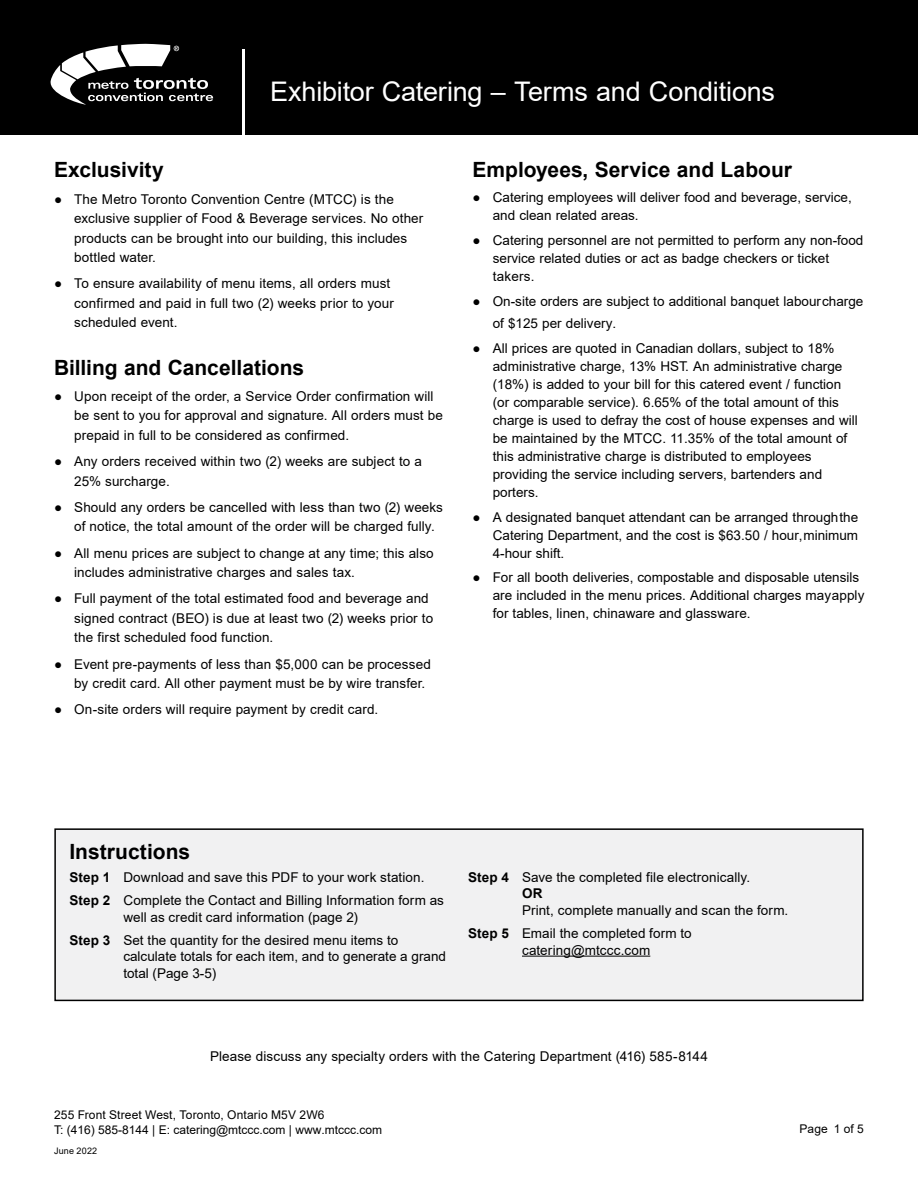
<style>
.page{position:relative;width:918px;height:1188px;background:#fff}
.page>*{position:absolute;margin:0;border:0;box-sizing:border-box;transform-origin:0 0}
.t1{font:27px "Arial";letter-spacing:-.005em;color:#fff}
.t2{font:700 21px "Arial";color:#000}
.P_text{font:13.5px/18px "Arial";letter-spacing:.005em;color:#000}
.t3{font:12px/15px "Arial";color:#000}
.t4{font:9px "Arial";color:#000}
.s1{font-weight:700}
.s2{font-style:inherit}
</style>
<div class="page">
<div style="left:0;top:0;width:918px;height:135px;background:#000"></div>
<svg style="left:50px;top:44px;width:163px;height:61px"></svg>
<hr style="left:242px;top:49px;width:2px;height:86px;background:#fff">
<div style="left:55px;top:829px;width:808px;height:171px;background:#f1f1f2"></div>
<hr style="left:522px;top:956px;width:128px;height:1px;background:#000">
<div style="left:54px;top:828px;width:810px;height:173px;border:2px solid #000"></div>
<h1 class="t1" style="left:270px;top:73px;width:507px">Exhibitor Catering – Terms and Conditions</h1>
<h2 class="t2" style="left:54px;top:155px;width:111px">Exclusivity</h2>
<p class="P_text" style="left:74px;top:189px;width:351px;line-height:19.5px;text-indent:-20px">● The Metro Toronto Convention Centre (MTCC) is the exclusive supplier of Food &amp; Beverage services. No other products can be brought into our building, this includes bottled water.</p>
<p class="P_text" style="left:74px;top:274px;width:321px;line-height:19.5px;text-indent:-20px">● To ensure availability of menu items, all orders must confirmed and paid in full two (2) weeks prior to your scheduled event.</p>
<h2 class="t2" style="left:54px;top:352px;width:252px">Billing and Cancellations</h2>
<p class="P_text" style="left:74px;top:386px;width:370px;line-height:19.5px;text-indent:-20px">● Upon receipt of the order, a Service Order confirmation will be sent to you for approval and signature. All orders must be prepaid in full to be considered as confirmed.</p>
<p class="P_text" style="left:74px;top:451px;width:349px;line-height:19.5px;text-indent:-20px">● Any orders received within two (2) weeks are subject to a<br>25% surcharge.</p>
<p class="P_text" style="left:74px;top:497px;width:370px;line-height:19.5px;text-indent:-20px">● Should any orders be cancelled with less than two (2) weeks of notice, the total amount of the order will be charged fully.</p>
<p class="P_text" style="left:74px;top:543px;width:361px;line-height:19.5px;text-indent:-20px">● All menu prices are subject to change at any time; this also includes administrative charges and sales tax.</p>
<p class="P_text" style="left:74px;top:589px;width:360px;line-height:19.5px;text-indent:-20px">● Full payment of the total estimated food and beverage and signed contract (BEO) is due at least two (2) weeks prior to the first scheduled food function.</p>
<p class="P_text" style="left:74px;top:654px;width:358px;line-height:19.5px;text-indent:-20px">● Event pre-payments of less than $5,000 can be processed by credit card. All other payment must be by wire transfer.</p>
<p class="P_text" style="left:54px;top:700px;width:326px">● On-site orders will require payment by credit card.</p>
<h2 class="t2" style="left:472px;top:155px;width:321px">Employees, Service and Labour</h2>
<p class="P_text" style="left:493px;top:188px;width:361px;text-indent:-20px">● Catering employees will deliver food and beverage, service, and clean related areas.</p>
<p class="P_text" style="left:493px;top:231px;width:372px;text-indent:-20px">● Catering personnel are not permitted to perform any non-food service related duties or act as badge checkers or ticket takers.</p>
<p class="P_text" style="left:493px;top:289px;width:372px;line-height:22.5px;text-indent:-20px">● On-site orders are subject to additional banquet labourcharge of $125 per delivery.</p>
<p class="P_text" style="left:493px;top:339px;width:367px;text-indent:-20px">● All prices are quoted in Canadian dollars, subject to 18% administrative charge, 13% HST. An administrative charge (18%) is added to your bill for this catered event / function (or comparable service). 6.65% of the total amount of this charge is used to defray the cost of house expenses and will be maintained by the MTCC. 11.35% of the total amount of this administrative charge is distributed to employees providing the service including servers, bartenders and porters.</p>
<p class="P_text" style="left:493px;top:508px;width:367px;text-align:justify;text-indent:-20px">● A designated banquet attendant can be arranged throughthe Catering Department, and the cost is $63.50 / hour,minimum 4-hour shift.</p>
<p class="P_text" style="left:493px;top:568px;width:373px;text-indent:-20px">● For all booth deliveries, compostable and disposable utensils are included in the menu prices. Additional charges mayapply for tables, linen, chinaware and glassware.</p>
<h2 class="t2" style="left:69px;top:837px;width:122px">Instructions</h2>
<p class="P_text" style="left:69px;top:868px;width:357px"><span class="s1">Step 1</span> Download and save this PDF to your work station.</p>
<p class="P_text" style="left:123px;top:892px;width:322px;line-height:16.5px;text-indent:-54px"><span class="s1">Step 2</span> Complete the Contact and Billing Information form as well as credit card information (page 2)</p>
<p class="P_text" style="left:123px;top:932px;width:324px;line-height:16.5px;text-indent:-54px"><span class="s1">Step 3</span> Set the quantity for the desired menu items to calculate totals for each item, and to generate a grand total (Page 3-5)</p>
<p class="P_text" style="left:522px;top:869px;width:268px;line-height:16.5px;text-indent:-54px"><span class="s1">Step 4</span> Save the completed file electronically.<br><span class="s1">OR<br></span>Print, complete manually and scan the form.</p>
<p class="P_text" style="left:522px;top:925px;width:171px;line-height:16.5px;text-indent:-54px"><span class="s1">Step 5</span> Email the completed form to catering@mtccc.com</p>
<p class="P_text" style="left:210px;top:1047px;width:499px">Please discuss any specialty orders with the Catering Department (416) 585-8144</p>
<p class="t3" style="left:54px;top:1107px;width:330px">255 Front Street West, Toronto, Ontario M5V 2W6<br>T: (416) 585-8144 | E: catering@mtccc.com | www.mtccc.com</p>
<p class="t4" style="left:54px;top:1145px;width:45px">June <span class="s2">2022</span></p>
<p class="t3" style="left:800px;top:1122px;width:66px">Page 1 of 5</p>
</div>
